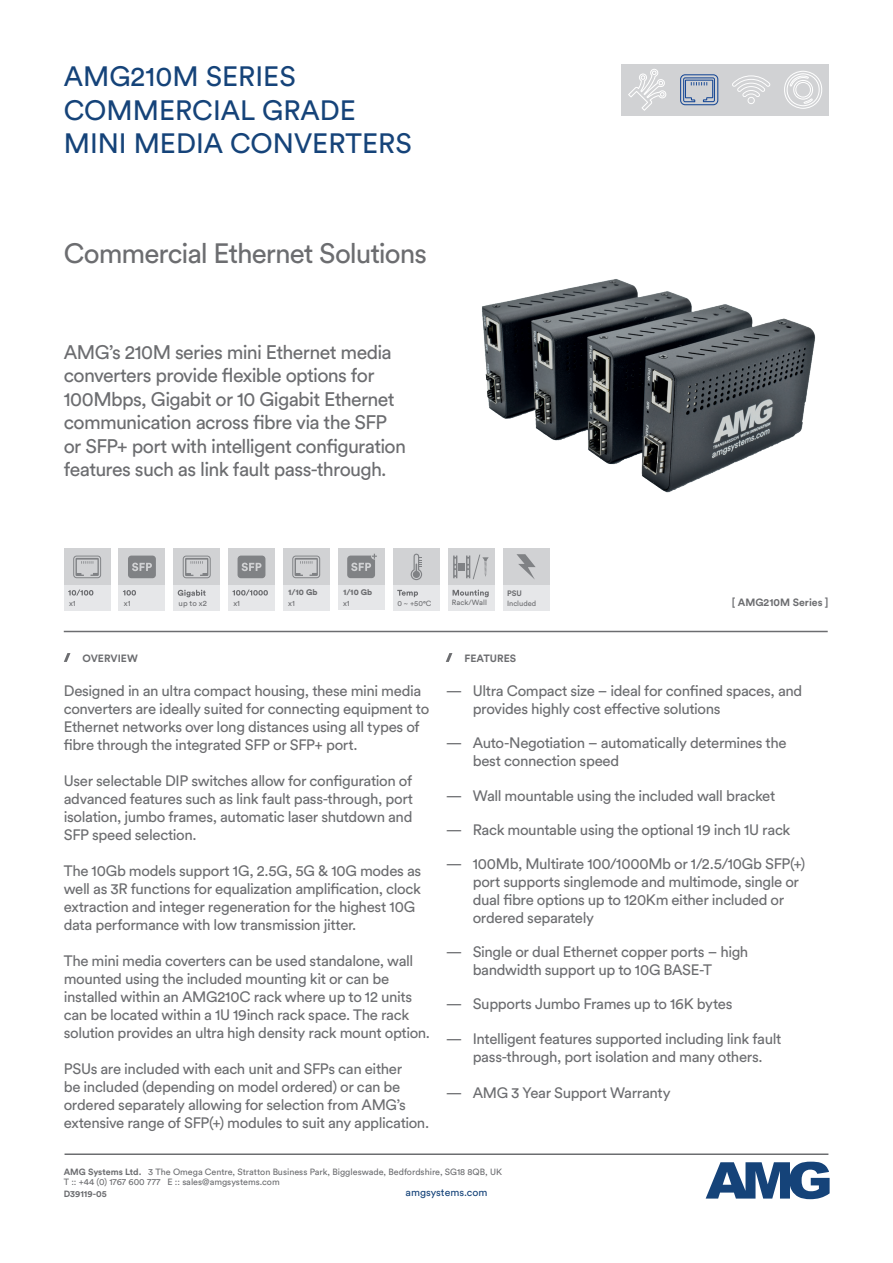
<style>
.page{position:relative;width:893px;height:1263px;background:#fff}
.page>*{position:absolute;margin:0;border:0;box-sizing:border-box;transform-origin:0 0}
.t1{font:27.75px/33.3px "Circular Std";color:#154379}
.t2{font:27.75px "Circular Std";letter-spacing:-.035em;color:#6c6d70}
.t3{font:19.5px/23.4px "Circular Std";letter-spacing:-.035em;color:#6c6d70}
.t4{font:15px/18px "Circular Std";letter-spacing:-.025em;color:#6c6d70}
.t5{font:700 10.5px "Circular Std";color:#6c6d70}
.t6{font:10.5px "Circular Std";color:#154379}
.t7{font:9px/10.8px "Circular Std";color:#6c6d70}
.t8{font:700 9px "Circular Std";color:#6c6d70}
.t9{font:900 8.1px "Circular Std";letter-spacing:.005em;color:#6c6d70}
.t10{font:7.8px "Circular Std";color:#6c6d70}
.t11{font:700 7.8px "Circular Std";color:#6c6d70}
.t12{font:7.5px "Circular Std";color:#6c6d70}
.s1{font-weight:700}
</style>
<div class="page">
<img style="left:482px;top:279px;width:334px;height:214px">
<svg style="left:706px;top:1161px;width:123px;height:38px"></svg>
<hr style="left:65px;top:1153px;width:763px;height:2px;background:#6c6d70">
<hr style="left:64px;top:631px;width:764px;height:1px;background:#6c6d70">
<svg style="left:64px;top:653px;width:6px;height:9px"></svg>
<svg style="left:446px;top:653px;width:6px;height:9px"></svg>
<div style="left:64px;top:585px;width:47px;height:25px;background:#e6e7e9"></div>
<svg style="left:68px;top:590px;width:25px;height:5px"></svg>
<div style="left:64px;top:549px;width:47px;height:36px;background:#d1d2d4"></div>
<svg style="left:73px;top:556px;width:28px;height:22px"></svg>
<div style="left:119px;top:585px;width:46px;height:25px;background:#e6e7e9"></div>
<svg style="left:123px;top:590px;width:13px;height:5px"></svg>
<div style="left:119px;top:549px;width:46px;height:36px;background:#d1d2d4"></div>
<svg style="left:128px;top:556px;width:28px;height:22px"></svg>
<div style="left:173px;top:549px;width:47px;height:36px;background:#d1d2d4"></div>
<svg style="left:183px;top:556px;width:28px;height:22px"></svg>
<div style="left:173px;top:585px;width:47px;height:25px;background:#e6e7e9"></div>
<svg style="left:178px;top:590px;width:28px;height:7px"></svg>
<div style="left:283px;top:549px;width:47px;height:36px;background:#d1d2d4"></div>
<svg style="left:292px;top:556px;width:28px;height:22px"></svg>
<div style="left:283px;top:585px;width:47px;height:25px;background:#e6e7e9"></div>
<div style="left:725px;top:64px;width:52px;height:52px;background:#d1d2d4"></div>
<div style="left:673px;top:64px;width:52px;height:52px;background:#d1d2d4"></div>
<div style="left:621px;top:64px;width:52px;height:52px;background:#d1d2d4"></div>
<div style="left:777px;top:64px;width:52px;height:52px;background:#d1d2d4"></div>
<svg style="left:784px;top:71px;width:38px;height:38px"></svg>
<svg style="left:628px;top:69px;width:38px;height:42px"></svg>
<svg style="left:680px;top:74px;width:38px;height:31px"></svg>
<svg style="left:732px;top:75px;width:38px;height:29px"></svg>
<div style="left:338px;top:585px;width:46px;height:25px;background:#e6e7e9"></div>
<div style="left:338px;top:549px;width:46px;height:36px;background:#d1d2d4"></div>
<svg style="left:347px;top:554px;width:30px;height:24px"></svg>
<div style="left:228px;top:585px;width:47px;height:25px;background:#e6e7e9"></div>
<svg style="left:232px;top:590px;width:36px;height:6px"></svg>
<div style="left:228px;top:549px;width:47px;height:36px;background:#d1d2d4"></div>
<svg style="left:238px;top:555px;width:27px;height:24px"></svg>
<div style="left:393px;top:585px;width:47px;height:25px;background:#e6e7e9"></div>
<div style="left:393px;top:549px;width:47px;height:36px;background:#d1d2d4"></div>
<svg style="left:397px;top:590px;width:21px;height:7px"></svg>
<svg style="left:411px;top:554px;width:11px;height:26px"></svg>
<div style="left:448px;top:585px;width:47px;height:25px;background:#e6e7e9"></div>
<div style="left:448px;top:549px;width:47px;height:36px;background:#d1d2d4"></div>
<svg style="left:453px;top:590px;width:36px;height:7px"></svg>
<svg style="left:453px;top:555px;width:4px;height:23px"></svg>
<svg style="left:466px;top:555px;width:23px;height:24px"></svg>
<div style="left:458px;top:563px;width:7px;height:8px;background:#808285"></div>
<div style="left:503px;top:549px;width:46px;height:36px;background:#d1d2d4"></div>
<svg style="left:516px;top:554px;width:20px;height:25px"></svg>
<div style="left:503px;top:585px;width:46px;height:25px;background:#e6e7e9"></div>
<h1 class="t1" style="left:64px;top:60px;width:349px">AMG210M SERIES<br>COMMERCIAL GRADE<br>MINI MEDIA CONVERTERS</h1>
<h1 class="t2" style="left:64px;top:236px;width:365px">Commercial Ethernet Solutions</h1>
<p class="t3" style="left:64px;top:340px;width:344px">AMG’s 210M series mini Ethernet media converters provide flexible options for 100Mbps, Gigabit or 10 Gigabit Ethernet communication across fibre via the SFP or SFP+ port with intelligent configuration features such as link fault pass-through.</p>
<p class="t9" style="left:288px;top:587px;width:31px">1/10 Gb</p>
<p class="t9" style="left:343px;top:587px;width:31px">1/10 Gb</p>
<p class="t10" style="left:233px;top:598px;width:8px">x1</p>
<p class="t12" style="left:397px;top:599px;width:36px">0 ~ +50°C</p>
<p class="t12" style="left:452px;top:598px;width:37px">Rack/Wall</p>
<p class="t10" style="left:343px;top:598px;width:8px">x1</p>
<p class="t10" style="left:69px;top:598px;width:8px">x1</p>
<p class="t10" style="left:124px;top:598px;width:8px">x1</p>
<p class="t10" style="left:179px;top:598px;width:30px">up to x2</p>
<p class="t10" style="left:288px;top:598px;width:8px">x1</p>
<p class="t11" style="left:507px;top:588px;width:16px">PSU</p>
<p class="t12" style="left:507px;top:599px;width:31px">Included</p>
<p class="t5" style="left:82px;top:651px;width:57px">OVERVIEW</p>
<p class="t5" style="left:464px;top:651px;width:53px">FEATURES</p>
<p class="t5" style="left:732px;top:596px;width:98px">[ AMG210M Series ]</p>
<p class="t4" style="left:64px;top:682px;width:367px">Designed in an ultra compact housing, these mini media converters are ideally suited for connecting equipment to Ethernet networks over long distances using all types of fibre through the integrated SFP or SFP+ port.</p>
<p class="t4" style="left:64px;top:772px;width:351px;text-align:justify">User selectable DIP switches allow for configuration of advanced features such as link fault pass-through, port isolation, jumbo frames, automatic laser shutdown and SFP speed selection.</p>
<p class="t4" style="left:64px;top:862px;width:359px">The 10Gb models support 1G, 2.5G, 5G &amp; 10G modes as well as 3R functions for equalization amplification, clock extraction and integer regeneration for the highest 10G data performance with low transmission jitter.</p>
<p class="t4" style="left:64px;top:952px;width:368px">The mini media coverters can be used standalone, wall mounted using the included mounting kit or can be installed within an AMG210C rack where up to 12 units can be located within a 1U 19inch rack space. The rack solution provides an ultra high density rack mount option.</p>
<p class="t4" style="left:64px;top:1060px;width:367px">PSUs are included with each unit and SFPs can either<br>be included (depending on model ordered) or can be ordered separately allowing for selection from AMG’s extensive range of SFP(+) modules to suit any application.</p>
<p class="t4" style="left:473px;top:682px;width:331px;text-indent:-27px">— Ultra Compact size – ideal for confined spaces, and provides highly cost effective solutions</p>
<p class="t4" style="left:473px;top:734px;width:315px;text-indent:-27px">— Auto-Negotiation – automatically determines the best connection speed</p>
<p class="t4" style="left:446px;top:786px;width:331px">— Wall mountable using the included wall bracket</p>
<p class="t4" style="left:446px;top:820px;width:346px">— Rack mountable using the optional 19 inch 1U rack</p>
<p class="t4" style="left:473px;top:854px;width:334px;text-indent:-27px">— 100Mb, Multirate 100/1000Mb or 1/2.5/10Gb SFP(+) port supports singlemode and multimode, single or dual fibre options up to 120Km either included or ordered separately</p>
<p class="t4" style="left:473px;top:943px;width:277px;text-indent:-27px">— Single or dual Ethernet copper ports – high bandwidth support up to 10G BASE-T</p>
<p class="t4" style="left:446px;top:995px;width:288px">— Supports Jumbo Frames up to 16K bytes</p>
<p class="t4" style="left:446px;top:1029px;width:337px;text-align:center">— Intelligent features supported including link fault pass-through, port isolation and many others.</p>
<p class="t4" style="left:446px;top:1083px;width:226px">— AMG 3 Year Support Warranty</p>
<p class="t7" style="left:64px;top:1166px;width:440px"><span class="s1">AMG Systems Ltd.</span> 3 The Omega Centre, Stratton Business Park, Biggleswade, Bedfordshire, SG18 8QB, UK<br>T :: +44 (0) 1767 600 777 E :: sales@amgsystems.com</p>
<p class="t8" style="left:64px;top:1188px;width:45px">D39119-05</p>
<p class="t6" style="left:406px;top:1186px;width:83px">amgsystems.com</p>
</div>
